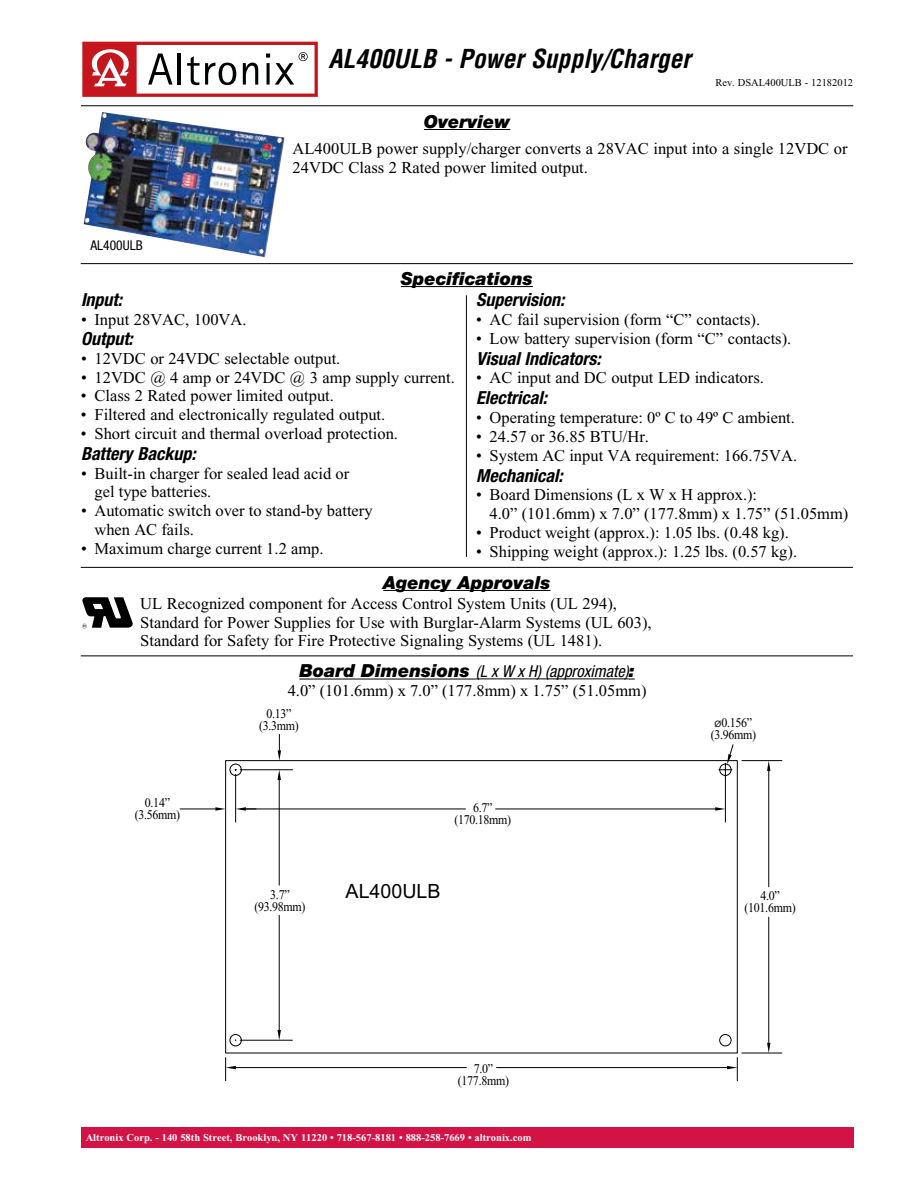
<style>
.page{position:relative;width:918px;height:1188px;background:#fff}
.page>*{position:absolute;margin:0;border:0;box-sizing:border-box;transform-origin:0 0}
.t1{font:italic 700 condensed 25.5px "Helvetica";color:#000}
.t2{font:19.65px "Arial";color:#000}
.t3{font:italic 700 condensed 18px "Helvetica Neue";color:#000}
.t4{font:italic 900 18px "Helvetica Neue";color:#000}
.t5{font:16.5px/18.8px "Times New Roman";color:#000}
.t6{font:italic condensed 16.5px "Helvetica Neue";color:#000}
.t7{font:condensed 13.5px "Helvetica Neue";color:#000}
.t8{font:13.35px/11.9px "Times New Roman";letter-spacing:-.025em;color:#000;text-align:center;scale:.9 1}
.t9{font:700 10.5px "Times New Roman";color:#fff}
.t10{font:10.5px "Times New Roman";color:#000}
.s1{font-weight:900;font-stretch:normal;font-size:18px}
.s2{font-family:"Arial";font-size:8.85px}
</style>
<div class="page">
<svg style="left:82px;top:42px;width:236px;height:55px"></svg>
<hr style="left:424px;top:129px;width:86px;height:1px;background:#000">
<img style="left:84px;top:112px;width:201px;height:145px">
<hr style="left:401px;top:286px;width:132px;height:1px;background:#000">
<hr style="left:81px;top:263px;width:772px;height:1px;background:#000">
<hr style="left:81px;top:567px;width:772px;height:1px;background:#000">
<hr style="left:299px;top:679px;width:177px;height:1px;background:#000">
<hr style="left:476px;top:678px;width:153px;height:1px;background:#000">
<hr style="left:81px;top:656px;width:772px;height:1px;background:#000">
<hr style="left:81px;top:105px;width:772px;height:1px;background:#000">
<div style="left:81px;top:1127px;width:772px;height:21px;background:#d31245"></div>
<svg style="left:225px;top:734px;width:513px;height:35px"></svg>
<svg style="left:278px;top:750px;width:3px;height:11px"></svg>
<svg style="left:225px;top:769px;width:513px;height:312px"></svg>
<svg style="left:226px;top:1066px;width:10px;height:3px"></svg>
<svg style="left:727px;top:1066px;width:10px;height:3px"></svg>
<hr style="left:742px;top:760px;width:40px;height:1px;background:#000">
<hr style="left:742px;top:1053px;width:40px;height:1px;background:#000">
<hr style="left:768px;top:771px;width:1px;height:116px;background:#000">
<hr style="left:768px;top:917px;width:1px;height:126px;background:#000">
<svg style="left:767px;top:761px;width:3px;height:10px"></svg>
<svg style="left:767px;top:1043px;width:3px;height:10px"></svg>
<svg style="left:719px;top:744px;width:15px;height:32px"></svg>
<hr style="left:383px;top:590px;width:168px;height:1px;background:#000">
<svg style="left:82px;top:597px;width:51px;height:32px"></svg>
<hr style="left:466px;top:295px;width:1px;height:262px;background:#000">
<h1 class="t1" style="left:328px;top:44px;width:364px">AL400ULB - Power Supply/Charger</h1>
<p class="t4" style="left:424px;top:110px;width:88px">Overview</p>
<p class="t10" style="left:715px;top:77px;width:139px">Rev. DSAL400ULB - 12182012</p>
<p class="t7" style="left:91px;top:237px;width:54px">AL400ULB</p>
<p class="t5" style="left:293px;top:139px;width:556px">AL400ULB power supply/charger converts a 28VAC input into a single 12VDC or<br>24VDC Class 2 Rated power limited output.</p>
<p class="t4" style="left:401px;top:267px;width:134px">Specifications</p>
<p class="t3" style="left:81px;top:289px;width:43px">Input:</p>
<p class="t5" style="left:81px;top:310px;width:167px">• Input 28VAC, 100VA.</p>
<p class="t3" style="left:81px;top:328px;width:53px">Output:</p>
<p class="t5" style="left:81px;top:349px;width:261px">• 12VDC or 24VDC selectable output.</p>
<p class="t5" style="left:81px;top:368px;width:375px">• 12VDC @ 4 amp or 24VDC @ 3 amp supply current.</p>
<p class="t5" style="left:81px;top:386px;width:254px">• Class 2 Rated power limited output.</p>
<p class="t5" style="left:81px;top:405px;width:306px">• Filtered and electronically regulated output.</p>
<p class="t5" style="left:81px;top:424px;width:319px">• Short circuit and thermal overload protection.</p>
<p class="t3" style="left:81px;top:443px;width:116px">Battery Backup:</p>
<p class="t5" style="left:94px;top:464px;width:256px;text-indent:-13px">• Built-in charger for sealed lead acid or gel type batteries.</p>
<p class="t5" style="left:94px;top:501px;width:280px;text-indent:-13px">• Automatic switch over to stand-by battery when AC fails.</p>
<p class="t5" style="left:81px;top:539px;width:244px">• Maximum charge current 1.2 amp.</p>
<p class="t3" style="left:476px;top:289px;width:90px">Supervision:</p>
<p class="t5" style="left:476px;top:310px;width:286px">• AC fail supervision (form “C” contacts).</p>
<p class="t5" style="left:476px;top:329px;width:317px">• Low battery supervision (form “C” contacts).</p>
<p class="t3" style="left:476px;top:347px;width:126px">Visual Indicators:</p>
<p class="t5" style="left:476px;top:368px;width:289px">• AC input and DC output LED indicators.</p>
<p class="t3" style="left:476px;top:387px;width:72px">Electrical:</p>
<p class="t5" style="left:476px;top:408px;width:320px">• Operating temperature: 0º C to 49º C ambient.</p>
<p class="t5" style="left:476px;top:427px;width:174px">• 24.57 or 36.85 BTU/Hr.</p>
<p class="t5" style="left:476px;top:446px;width:323px">• System AC input VA requirement: 166.75VA.</p>
<p class="t3" style="left:476px;top:464px;width:88px">Mechanical:</p>
<p class="t5" style="left:490px;top:485px;width:360px;text-indent:-13px">• Board Dimensions (L x W x H approx.):<br>4.0” (101.6mm) x 7.0” (177.8mm) x 1.75” (51.05mm)</p>
<p class="t5" style="left:476px;top:523px;width:314px">• Product weight (approx.): 1.05 lbs. (0.48 kg).</p>
<p class="t5" style="left:476px;top:542px;width:323px">• Shipping weight (approx.): 1.25 lbs. (0.57 kg).</p>
<p class="t4" style="left:383px;top:571px;width:169px">Agency Approvals</p>
<p class="t5" style="left:140px;top:594px;width:513px">UL Recognized component for Access Control System Units (UL 294),<br>Standard for Power Supplies for Use with Burglar-Alarm Systems (UL 603),<br>Standard for Safety for Fire Protective Signaling Systems (UL 1481).</p>
<p class="t8" style="left:135px;top:797px;width:52px">0.14” (3.56mm)</p>
<p class="t6" style="left:299px;top:662px;width:337px"><span class="s1">Board Dimensions</span> (L x W x H) (approximate)<span class="s1">:</span></p>
<p class="t5" style="left:288px;top:681px;width:360px">4.0” (101.6mm) x 7.0” (177.8mm) x 1.75” (51.05mm)</p>
<p class="t8" style="left:259px;top:708px;width:46px">0.13” (3.3mm)</p>
<p class="t8" style="left:454px;top:802px;width:65px">6.7” (170.18mm)</p>
<p class="t8" style="left:711px;top:717px;width:52px;text-align:left"><span class="s2">Ø</span>0.156” (3.96mm)</p>
<p class="t2" style="left:346px;top:880px;width:97px">AL400ULB</p>
<p class="t8" style="left:254px;top:889px;width:58px">3.7” (93.98mm)</p>
<p class="t8" style="left:745px;top:890px;width:58px">4.0” (101.6mm)</p>
<p class="t8" style="left:458px;top:1062px;width:58px">7.0” (177.8mm)</p>
<p class="t9" style="left:86px;top:1132px;width:447px">Altronix Corp. - 140 58th Street, Brooklyn, NY 11220 • 718-567-8181 • 888-258-7669 • altronix.com</p>
</div>
